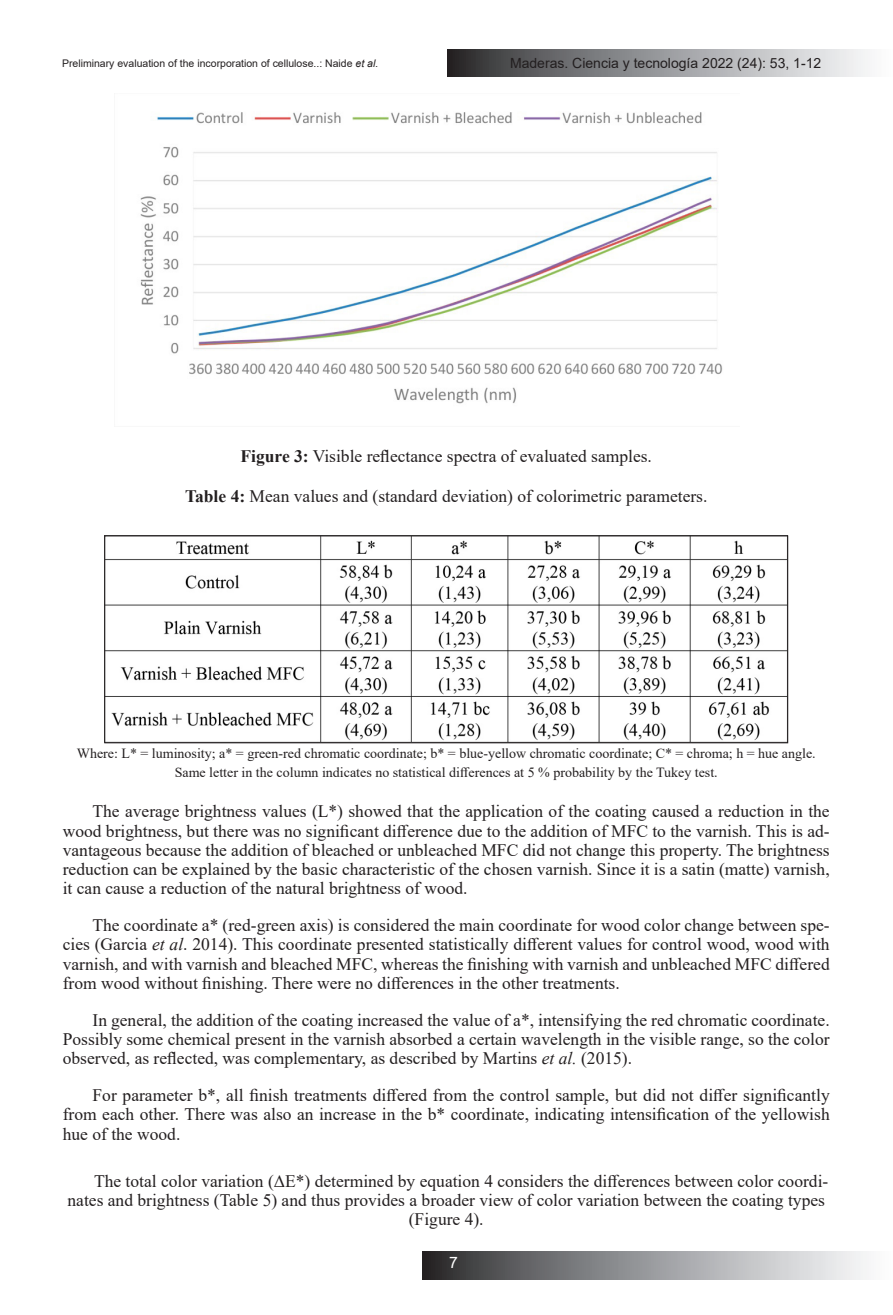
<style>
.page{position:relative;width:893px;height:1315px;background:#fff}
.page>*{position:absolute;margin:0;border:0;box-sizing:border-box;transform-origin:0 0}
.Texto{font:17.5px/19.2px "Times New Roman";color:#231f20;text-align:justify}
.Titulo_Tabelas{font:17.5px "Times New Roman";color:#231f20}
.legenda_fig{font:17.5px "Times New Roman";color:#231f20}
.t1{font:15.75px "Arial";color:#fff}
.Legenda_de_tabelas{font:14px/19.2px "Times New Roman";color:#231f20;text-align:center}
.t2{font:14px "Arial";color:#231f20}
.t3{font:10.5px "Arial";color:#231f20}
.s1{font-style:italic}
.s2{font-weight:700}
</style>
<div class="page">
<svg style="left:448px;top:49px;width:420px;height:28px;background:#949597"></svg>
<svg style="left:423px;top:1252px;width:444px;height:27px;background:#949597"></svg>
<img style="left:140px;top:112px;width:583px;height:292px">
<img style="left:107px;top:538px;width:679px;height:203px">
<div style="left:105px;top:536px;width:683px;height:207px;border:1px solid #231f20"></div>
<p class="t3" style="left:62px;top:56px;width:318px">Preliminary evaluation of the incorporation of cellulose..: Naide <span class="s1">et al.</span></p>
<p class="t2" style="left:510px;top:53px;width:313px">Maderas. Ciencia y tecnología 2022 (24): 53, 1-12</p>
<p class="legenda_fig" style="left:241px;top:444px;width:413px"><span class="s2">Figure 3:</span> Visible reflectance spectra of evaluated samples.</p>
<p class="Titulo_Tabelas" style="left:185px;top:484px;width:524px"><span class="s2">Table 4:</span> Mean values and (standard deviation) of colorimetric parameters.</p>
<p class="Legenda_de_tabelas" style="left:77px;top:743px;width:740px">Where: L* = luminosity; a* = green-red chromatic coordinate; b* = blue-yellow chromatic coordinate; C* = chroma; h = hue angle.<br>Same letter in the column indicates no statistical differences at 5 % probability by the Tukey test.</p>
<p class="Texto" style="left:63px;top:801px;width:768px;text-indent:30px">The average brightness values (L*) showed that the application of the coating caused a reduction in the wood brightness, but there was no significant difference due to the addition of MFC to the varnish. This is ad&shy;vantageous because the addition of bleached or unbleached MFC did not change this property. The brightness reduction can be explained by the basic characteristic of the chosen varnish. Since it is a satin (matte) varnish, it can cause a reduction of the natural brightness of wood.</p>
<p class="Texto" style="left:63px;top:915px;width:768px;text-indent:30px">The coordinate a* (red-green axis) is considered the main coordinate for wood color change between spe&shy;cies (Garcia <span class="s1">et al</span>. 2014). This coordinate presented statistically different values for control wood, wood with varnish, and with varnish and bleached MFC, whereas the finishing with varnish and unbleached MFC differed from wood without finishing. There were no differences in the other treatments.</p>
<p class="Texto" style="left:63px;top:1009px;width:768px;text-indent:30px">In general, the addition of the coating increased the value of a*, intensifying the red chromatic coordinate.<br>Possibly some chemical present in the varnish absorbed a certain wavelength in the visible range, so the color observed, as reflected, was complementary, as described by Martins <span class="s1">et al.</span> (2015).</p>
<p class="Texto" style="left:63px;top:1085px;width:768px;text-indent:30px">For parameter b*, all finish treatments differed from the control sample, but did not differ significantly from each other. There was also an increase in the b* coordinate, indicating intensification of the yellowish hue of the wood.</p>
<p class="Titulo_Tabelas" style="left:94px;top:1168px;width:736px">The total color variation (ΔE*) determined by equation 4 considers the differences between color coordi-</p>
<p class="Titulo_Tabelas" style="left:68px;top:1187px;width:759px">nates and brightness (Table 5) and thus provides a broader view of color variation between the coating types</p>
<p class="Titulo_Tabelas" style="left:409px;top:1207px;width:76px">(Figure 4).</p>
<p class="t1" style="left:449px;top:1252px;width:10px">7</p>
</div>
